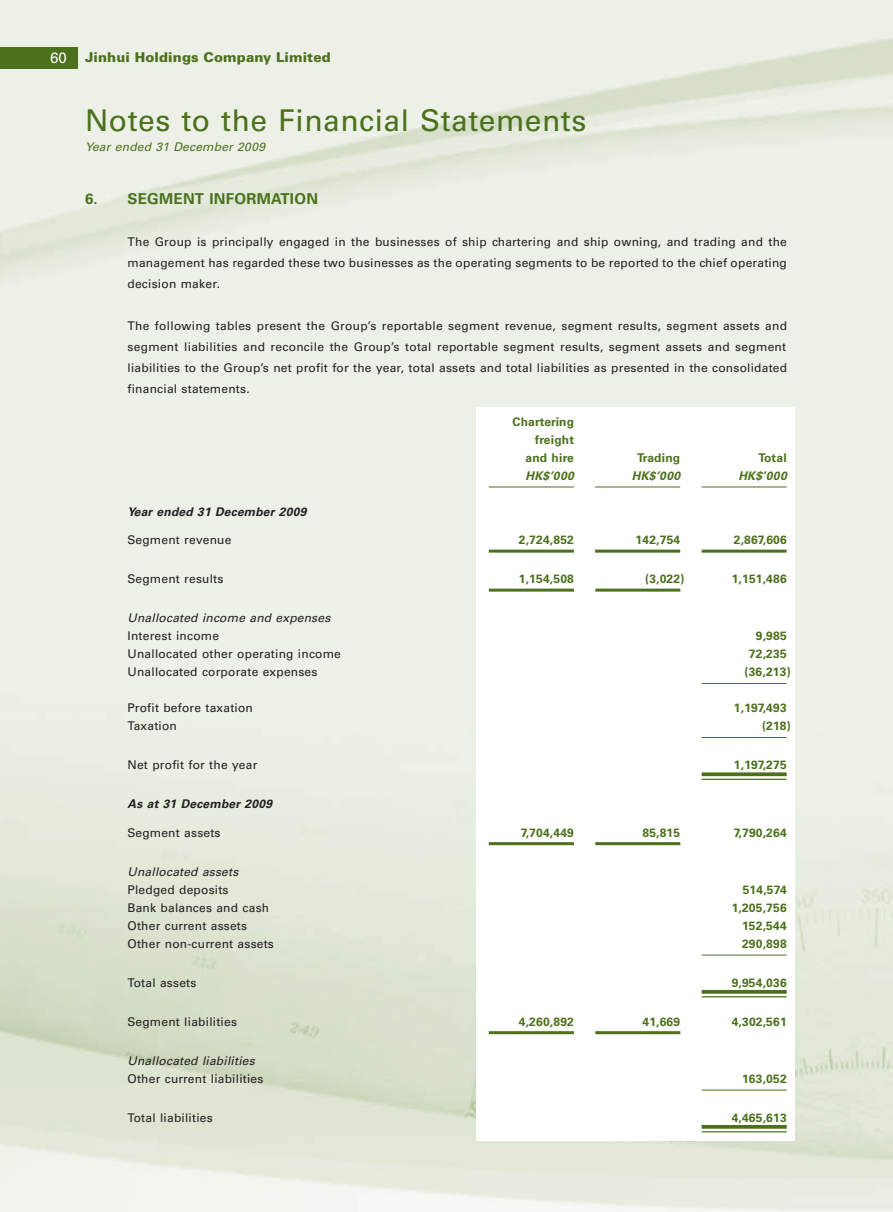
<style>
.page{position:relative;width:893px;height:1212px;background:#fff}
.page>*{position:absolute;margin:0;border:0;box-sizing:border-box;transform-origin:0 0}
.t1{font:30px "Univers LT Std";letter-spacing:.015em;color:#4b711c}
.t2{font:700 15px "Univers LT Std";letter-spacing:.015em;color:#4b711c}
.t3{font:900 13.5px "Univers LT Std";letter-spacing:.01em;color:#4b711c}
.t4{font:12px/21px "Univers LT Std";letter-spacing:.015em;color:#231f20;text-align:justify}
.t5{font:700 12px/18px "Univers LT Std";letter-spacing:.015em;color:#4b711c;text-align:right}
.t6{font:italic 12px/18px "Univers LT Std";letter-spacing:.015em;color:#231f20}
.t7{font:italic 700 12px "Univers LT Std";letter-spacing:.015em;color:#231f20}
.t8{font:italic 12px "Univers LT Std";letter-spacing:.015em;color:#4b711c}
.t9{font:italic 700 12px "Univers LT Std";letter-spacing:.035em;color:#4b711c}
.s1{font-weight:400;font-size:15px;color:#fff}
.s2{font-style:normal}
.s3{font-style:italic}
</style>
<div class="page">
<img style="left:0;top:0;width:893px;height:1212px">
<div style="left:0;top:48px;width:78px;height:21px;background:#4b711c"></div>
<div style="left:476px;top:408px;width:319px;height:733px;background:#fff"></div>
<hr style="left:489px;top:487px;width:85px;height:1px;background:#4b711c">
<hr style="left:595px;top:487px;width:85px;height:1px;background:#4b711c">
<hr style="left:702px;top:487px;width:85px;height:1px;background:#4b711c">
<hr style="left:489px;top:550px;width:85px;height:3px;background:#4b711c">
<hr style="left:595px;top:550px;width:85px;height:3px;background:#4b711c">
<hr style="left:702px;top:550px;width:85px;height:3px;background:#4b711c">
<hr style="left:489px;top:589px;width:85px;height:3px;background:#4b711c">
<hr style="left:595px;top:589px;width:85px;height:3px;background:#4b711c">
<hr style="left:702px;top:683px;width:85px;height:1px;background:#4b711c">
<hr style="left:702px;top:737px;width:85px;height:1px;background:#4b711c">
<svg style="left:702px;top:772px;width:85px;height:4px"></svg>
<hr style="left:702px;top:779px;width:85px;height:1px;background:#4b711c">
<hr style="left:489px;top:842px;width:85px;height:3px;background:#4b711c">
<hr style="left:595px;top:842px;width:85px;height:3px;background:#4b711c">
<hr style="left:702px;top:955px;width:85px;height:1px;background:#4b711c">
<svg style="left:702px;top:990px;width:85px;height:4px"></svg>
<hr style="left:702px;top:996px;width:85px;height:1px;background:#4b711c">
<hr style="left:489px;top:1031px;width:85px;height:3px;background:#4b711c">
<hr style="left:595px;top:1031px;width:85px;height:3px;background:#4b711c">
<hr style="left:702px;top:1090px;width:85px;height:1px;background:#4b711c">
<svg style="left:702px;top:1125px;width:85px;height:4px"></svg>
<hr style="left:702px;top:1131px;width:85px;height:1px;background:#4b711c">
<p class="t3" style="left:50px;top:49px;width:282px"><span class="s1">60</span> Jinhui Holdings Company Limited</p>
<p class="t1" style="left:85px;top:103px;width:503px">Notes to the Financial Statements</p>
<p class="t8" style="left:85px;top:139px;width:182px">Year ended 31 December 2009</p>
<p class="t2" style="left:85px;top:190px;width:234px">6. SEGMENT INFORMATION</p>
<p class="t4" style="left:128px;top:231px;width:661px">The Group is principally engaged in the businesses of ship chartering and ship owning, and trading and the management has regarded these two businesses as the operating segments to be reported to the chief operating decision maker.</p>
<p class="t4" style="left:128px;top:315px;width:661px">The following tables present the Group’s reportable segment revenue, segment results, segment assets and segment liabilities and reconcile the Group’s total reportable segment results, segment assets and segment liabilities to the Group’s net profit for the year, total assets and total liabilities as presented in the consolidated financial statements.</p>
<p class="t5" style="left:512px;top:413px;width:63px">Chartering freight and hire</p>
<p class="t5" style="left:637px;top:449px;width:45px">Trading</p>
<p class="t5" style="left:758px;top:449px;width:30px">Total</p>
<p class="t9" style="left:525px;top:469px;width:50px">HK$’000</p>
<p class="t9" style="left:632px;top:469px;width:50px">HK$’000</p>
<p class="t9" style="left:738px;top:469px;width:50px">HK$’000</p>
<p class="t7" style="left:128px;top:505px;width:180px">Year ended 31 December 2009</p>
<p class="t4" style="left:128px;top:530px;width:105px">Segment revenue</p>
<p class="t5" style="left:519px;top:531px;width:57px">2,724,852</p>
<p class="t5" style="left:636px;top:531px;width:46px">142,754</p>
<p class="t5" style="left:734px;top:531px;width:54px">2,867,606</p>
<p class="t4" style="left:128px;top:569px;width:97px">Segment results</p>
<p class="t5" style="left:519px;top:570px;width:57px">1,154,508</p>
<p class="t5" style="left:645px;top:570px;width:41px">(3,022 )</p>
<p class="t5" style="left:732px;top:570px;width:57px">1,151,486</p>
<p class="t6" style="left:128px;top:609px;width:204px">Unallocated income and expenses<br><span class="s2">Interest income</span></p>
<p class="t5" style="left:756px;top:627px;width:32px">9,985</p>
<p class="t4" style="left:128px;top:644px;width:215px">Unallocated other operating income</p>
<p class="t5" style="left:749px;top:645px;width:39px">72,235</p>
<p class="t4" style="left:128px;top:662px;width:191px">Unallocated corporate expenses</p>
<p class="t5" style="left:745px;top:663px;width:48px">(36,213 )</p>
<p class="t4" style="left:128px;top:698px;width:127px">Profit before taxation</p>
<p class="t5" style="left:734px;top:699px;width:54px">1,197,493</p>
<p class="t4" style="left:128px;top:716px;width:51px">Taxation</p>
<p class="t5" style="left:762px;top:717px;width:30px">(218 )</p>
<p class="t4" style="left:128px;top:755px;width:131px">Net profit for the year</p>
<p class="t5" style="left:734px;top:756px;width:54px">1,197,275</p>
<p class="t7" style="left:128px;top:797px;width:146px">As at 31 December 2009</p>
<p class="t4" style="left:128px;top:822px;width:95px">Segment assets</p>
<p class="t5" style="left:521px;top:824px;width:54px">7,704,449</p>
<p class="t5" style="left:642px;top:824px;width:39px">85,815</p>
<p class="t5" style="left:734px;top:824px;width:54px">7,790,264</p>
<p class="t6" style="left:128px;top:863px;width:112px">Unallocated assets<br><span class="s2">Pledged deposits</span></p>
<p class="t5" style="left:743px;top:881px;width:45px">514,574</p>
<p class="t4" style="left:128px;top:897px;width:143px">Bank balances and cash</p>
<p class="t5" style="left:732px;top:899px;width:57px">1,205,756</p>
<p class="t4" style="left:128px;top:915px;width:121px">Other current assets</p>
<p class="t5" style="left:742px;top:917px;width:46px">152,544</p>
<p class="t4" style="left:128px;top:933px;width:148px">Other non-current assets</p>
<p class="t5" style="left:742px;top:935px;width:46px">290,898</p>
<p class="t4" style="left:128px;top:972px;width:70px">Total assets</p>
<p class="t5" style="left:732px;top:974px;width:57px">9,954,036</p>
<p class="t4" style="left:128px;top:1011px;width:111px">Segment liabilities</p>
<p class="t5" style="left:519px;top:1013px;width:57px">4,260,892</p>
<p class="t5" style="left:642px;top:1013px;width:39px">41,669</p>
<p class="t5" style="left:732px;top:1013px;width:57px">4,302,561</p>
<p class="t4" style="left:128px;top:1052px;width:137px;line-height:18px"><span class="s3">Unallocated liabilities<br></span>Other current liabilities</p>
<p class="t5" style="left:742px;top:1070px;width:46px">163,052</p>
<p class="t4" style="left:128px;top:1107px;width:87px">Total liabilities</p>
<p class="t5" style="left:732px;top:1109px;width:57px">4,465,613</p>
</div>
